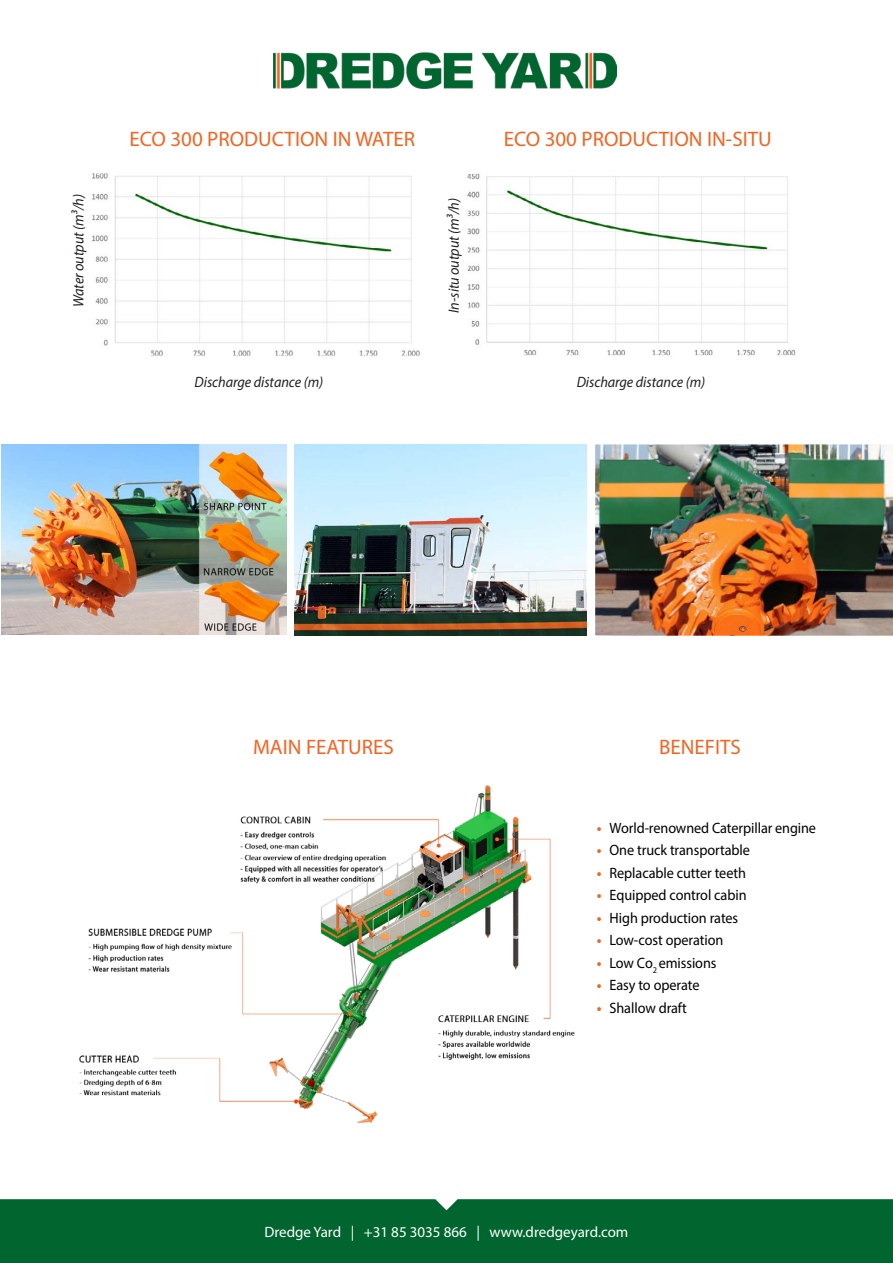
<style>
.page{position:relative;width:893px;height:1263px;background:#fff}
.page>*{position:absolute;margin:0;border:0;box-sizing:border-box;transform-origin:0 0}
.Features_title{font:21px "Myriad Pro";color:#f36421}
.t1{font:15px "Myriad Pro";letter-spacing:-.005em;color:#000;scale:.95 1}
.t2{font:italic 15px "Myriad Pro";letter-spacing:-.005em;color:#231f20;scale:.95 1}
.t3{font:15px "Myriad Pro";color:#fff}
.s1{font-weight:700;color:#f36421}
</style>
<div class="page">
<div style="left:0;top:1199px;width:893px;height:64px;background:#00652e"></div>
<img style="left:274px;top:52px;width:343px;height:36px">
<img style="left:79px;top:785px;width:496px;height:339px">
<img style="left:1px;top:444px;width:285px;height:190px">
<img style="left:295px;top:444px;width:292px;height:192px">
<img style="left:595px;top:444px;width:298px;height:192px">
<img style="left:92px;top:173px;width:328px;height:183px">
<img style="left:467px;top:173px;width:329px;height:183px">
<p class="Features_title" style="left:129px;top:126px;width:287px">ECO 300 PRODUCTION IN WATER</p>
<p class="Features_title" style="left:504px;top:126px;width:269px">ECO 300 PRODUCTION IN-SITU</p>
<p class="t2" style="left:69px;top:307px;width:121px;rotate:-90deg">Water output (m³/h)</p>
<p class="t2" style="left:444px;top:313px;width:123px;rotate:-90deg">In-situ output (m³/h)</p>
<p class="t2" style="left:195px;top:372px;width:137px">Discharge distance (m)</p>
<p class="t2" style="left:577px;top:372px;width:137px">Discharge distance (m)</p>
<p class="Features_title" style="left:253px;top:734px;width:142px">MAIN FEATURES</p>
<p class="Features_title" style="left:659px;top:734px;width:83px">BENEFITS</p>
<p class="t1" style="left:597px;top:818px;width:232px"><span class="s1">•</span> World-renowned Caterpillar engine</p>
<p class="t1" style="left:597px;top:841px;width:163px"><span class="s1">•</span> One truck transportable</p>
<p class="t1" style="left:597px;top:863px;width:159px"><span class="s1">•</span> Replacable cutter teeth</p>
<p class="t1" style="left:597px;top:886px;width:159px"><span class="s1">•</span> Equipped control cabin</p>
<p class="t1" style="left:597px;top:908px;width:150px"><span class="s1">•</span> High production rates</p>
<p class="t1" style="left:597px;top:931px;width:135px"><span class="s1">•</span> Low-cost operation</p>
<p class="t1" style="left:597px;top:953px;width:128px"><span class="s1">•</span> Low Co<sub>2</sub> emissions</p>
<p class="t1" style="left:597px;top:976px;width:110px"><span class="s1">•</span> Easy to operate</p>
<p class="t1" style="left:597px;top:998px;width:96px"><span class="s1">•</span> Shallow draft</p>
<p class="t3" style="left:264px;top:1222px;width:365px">Dredge Yard | +31 85 3035 866 | www.dredgeyard.com</p>
</div>
